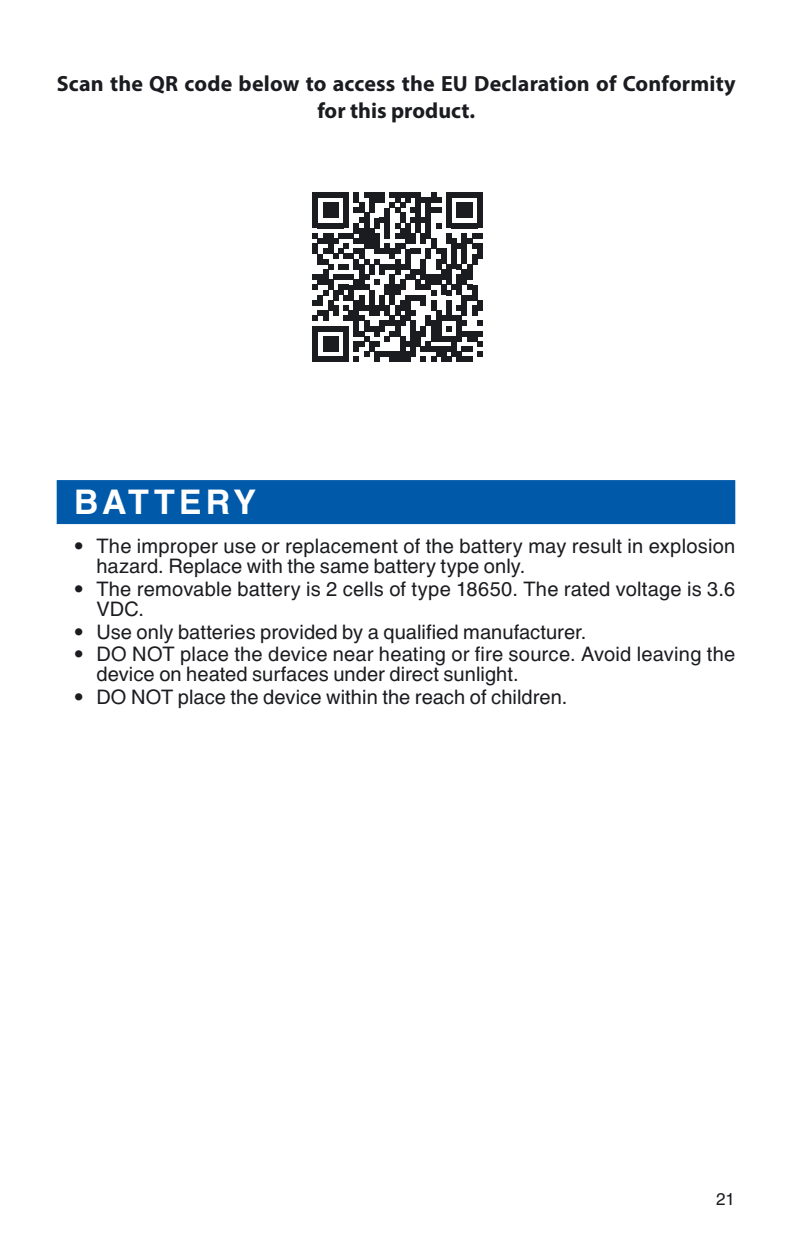
<style>
.page{position:relative;width:810px;height:1260px;background:#fff}
.page>*{position:absolute;margin:0;border:0;box-sizing:border-box;transform-origin:0 0}
.t1{font:700 34px "Helvetica C";letter-spacing:.11em;color:#fff}
.t2{font:700 22px/26.4px "Myriad Pro";letter-spacing:.01em;color:#1b1c20;text-align:center}
.t3{font:20px/20px "Helvetica C";letter-spacing:.01em;color:#1b1c20}
.t4{font:17px "Helvetica C";color:#1b1c20}
</style>
<div class="page">
<div style="left:57px;top:480px;width:678px;height:44px;background:#005aa9"></div>
<svg style="left:313px;top:192px;width:169px;height:170px"></svg>
<p class="t2" style="left:57px;top:70px;width:681px">Scan the QR code below to access the EU Declaration of Conformity for this product.</p>
<p class="t1" style="left:74px;top:483px;width:184px">BATTERY</p>
<p class="t3" style="left:96px;top:536px;width:641px;text-indent:-23px">• The improper use or replacement of the battery may result in explosion hazard. Replace with the same battery type only.</p>
<p class="t3" style="left:96px;top:579px;width:640px;text-indent:-23px">• The removable battery is 2 cells of type 18650. The rated voltage is 3. 6<br>VDC.</p>
<p class="t3" style="left:74px;top:622px;width:511px">• Use only batteries provided by a qualified manufacturer.</p>
<p class="t3" style="left:96px;top:645px;width:640px;text-indent:-23px">• DO NOT place the device near heating or fire source. Avoid leaving the device on heated surfaces under direct sunlight.</p>
<p class="t3" style="left:74px;top:687px;width:492px">• DO NOT place the device within the reach of children.</p>
<p class="t4" style="left:716px;top:1190px;width:20px">21</p>
</div>
